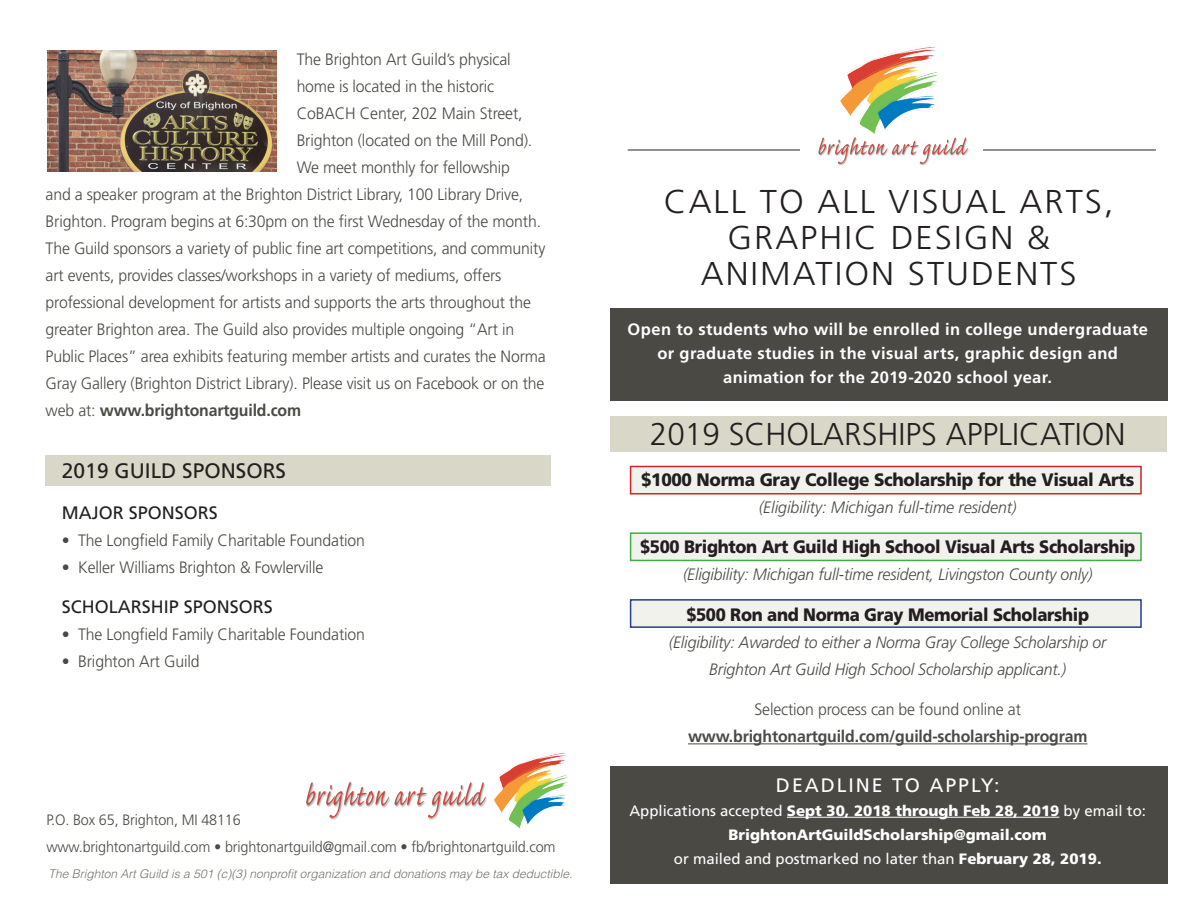
<style>
.page{position:relative;width:1188px;height:918px;background:#fff}
.page>*{position:absolute;margin:0;border:0;box-sizing:border-box;transform-origin:0 0}
.t1{font:300 33px/36px "Frutiger";letter-spacing:.06em;color:#231f20;text-align:center;scale:1.04 1}
.t2{font:300 31.5px "Frutiger";color:#231f20}
.t3{font:21px "Frutiger";color:#231f20}
.t4{font:19.5px "Frutiger";letter-spacing:.1em;color:#fff}
.t5{font:900 18px "Frutiger";letter-spacing:-.02em;color:#231f20;scale:.92 1}
.t6{font:900 18px "Frutiger";letter-spacing:-.02em;color:#231f20;scale:.95 1}
.t7{font:18px "Frutiger";color:#231f20}
.t8{font:300 16.5px "Frutiger";letter-spacing:-.01em;color:#4a4944;scale:.96 1}
.t9{font:italic 300 16.5px/27px "Frutiger";letter-spacing:-.01em;color:#4a4944;text-align:center;scale:.96 1}
.t10{font:700 16.5px/24px "Frutiger";letter-spacing:.02em;color:#fff;text-align:center}
.t11{font:700 16.5px/27px "Frutiger";letter-spacing:-.01em;color:#4a4944;text-align:center;scale:.96 1}
.t12{font:900 15px/24px "Frutiger";color:#fff;text-align:center}
.t13{font:300 15px "Frutiger";letter-spacing:-.01em;color:#4a4944;scale:.96 1}
.t14{font:italic 300 12px "Helvetica";color:#73736e}
.s1{font-weight:300}
.s2{font-weight:400}
</style>
<div class="page">
<div style="left:610px;top:416px;width:557px;height:35px;background:#d8d7c8"></div>
<img style="left:306px;top:753px;width:262px;height:76px">
<div style="left:610px;top:308px;width:558px;height:92px;background:#4a4944"></div>
<div style="left:610px;top:766px;width:558px;height:117px;background:#4a4944"></div>
<hr style="left:628px;top:150px;width:528px;height:1px;background:#231f20">
<div style="left:801px;top:141px;width:182px;height:17px;background:#fff"></div>
<img style="left:839px;top:47px;width:99px;height:66px">
<img style="left:818px;top:113px;width:151px;height:53px">
<hr style="left:787px;top:817px;width:272px;height:1px;background:#fff">
<div style="left:46px;top:455px;width:505px;height:30px;background:#d8d7c8"></div>
<img style="left:47px;top:51px;width:229px;height:120px">
<div style="left:630px;top:466px;width:512px;height:29px;background:#f2f2ed;border:2px solid #d1232a"></div>
<div style="left:630px;top:532px;width:512px;height:29px;background:#f2f2ed;border:2px solid #40ae49"></div>
<div style="left:630px;top:599px;width:512px;height:29px;background:#f2f2ed;border:2px solid #253f8e"></div>
<hr style="left:688px;top:743px;width:399px;height:1px;background:#4a4944">
<p class="t8" style="left:297px;top:50px;width:225px">The Brighton Art Guild’s physical</p>
<p class="t8" style="left:297px;top:77px;width:207px">home is located in the historic</p>
<p class="t8" style="left:297px;top:104px;width:237px">CoBACH Center, 202 Main Street,</p>
<p class="t8" style="left:297px;top:131px;width:247px">Brighton (located on the Mill Pond).</p>
<p class="t8" style="left:297px;top:158px;width:224px">We meet monthly for fellowship</p>
<p class="t8" style="left:46px;top:185px;width:499px">and a speaker program at the Brighton District Library, 100 Library Drive,</p>
<p class="t8" style="left:46px;top:212px;width:518px">Brighton. Program begins at 6:30pm on the first Wednesday of the month.</p>
<p class="t8" style="left:46px;top:239px;width:522px">The Guild sponsors a variety of public fine art competitions, and community</p>
<p class="t8" style="left:46px;top:266px;width:476px">art events, provides classes/workshops in a variety of mediums, offers</p>
<p class="t8" style="left:46px;top:293px;width:507px">professional development for artists and supports the arts throughout the</p>
<p class="t8" style="left:46px;top:320px;width:490px">greater Brighton area. The Guild also provides multiple ongoing “Art in</p>
<p class="t8" style="left:46px;top:347px;width:523px">Public Places” area exhibits featuring member artists and curates the Norma</p>
<p class="t8" style="left:46px;top:374px;width:521px">Gray Gallery (Brighton District Library). Please visit us on Facebook or on the</p>
<p class="t11" style="left:46px;top:397px;width:268px"><span class="s1">web at:</span> www.brightonartguild.com</p>
<p class="t3" style="left:62px;top:458px;width:226px">2019 GUILD SPONSORS</p>
<p class="t7" style="left:62px;top:502px;width:158px">MAJOR SPONSORS</p>
<p class="t8" style="left:62px;top:531px;width:317px">• The Longfield Family Charitable Foundation</p>
<p class="t8" style="left:62px;top:558px;width:274px">• Keller Williams Brighton &amp; Fowlerville</p>
<p class="t7" style="left:62px;top:596px;width:213px">SCHOLARSHIP SPONSORS</p>
<p class="t8" style="left:62px;top:625px;width:317px">• The Longfield Family Charitable Foundation</p>
<p class="t8" style="left:62px;top:652px;width:145px">• Brighton Art Guild</p>
<p class="t13" style="left:46px;top:812px;width:204px">P.O. Box 65, Brighton, MI 48116</p>
<p class="t13" style="left:46px;top:839px;width:532px">www.brightonartguild.com • brightonartguild@gmail.com • fb/brightonartguild.com</p>
<p class="t14" style="left:48px;top:866px;width:526px">The Brighton Art Guild is a 501 (c)(3) nonprofit organization and donations may be tax deductible.</p>
<p class="t1" style="left:664px;top:184px;width:434px">CALL TO ALL VISUAL ARTS,<br>GRAPHIC DESIGN &amp;<br>ANIMATION STUDENTS</p>
<p class="t10" style="left:628px;top:317px;width:522px">Open to students who will be enrolled in college undergraduate or graduate studies in the visual arts, graphic design and animation for the 2019-2020 school year.</p>
<p class="t2" style="left:650px;top:417px;width:477px">2019 SCHOLARSHIPS APPLICATION</p>
<p class="t6" style="left:641px;top:469px;width:521px">$1000 Norma Gray College Scholarship for the Visual Arts</p>
<p class="t9" style="left:759px;top:493px;width:270px">(Eligibility: Michigan full-time resident)</p>
<p class="t5" style="left:640px;top:536px;width:540px">$500 Brighton Art Guild High School Visual Arts Scholarship</p>
<p class="t9" style="left:683px;top:561px;width:428px">(Eligibility: Michigan full-time resident, Livingston County only)</p>
<p class="t5" style="left:686px;top:604px;width:439px">$500 Ron and Norma Gray Memorial Scholarship</p>
<p class="t9" style="left:669px;top:628px;width:457px">(Eligibility: Awarded to either a Norma Gray College Scholarship or<br>Brighton Art Guild High School Scholarship applicant.)</p>
<p class="t11" style="left:688px;top:696px;width:418px"><span class="s1">Selection process can be found online at </span>www.brightonartguild.com/guild-scholarship-program</p>
<p class="t4" style="left:776px;top:774px;width:225px">DEADLINE TO APPLY:</p>
<p class="t12" style="left:629px;top:798px;width:518px"><span class="s2">Applications accepted</span> Sept 30, 2018 through Feb 28, 2019 <span class="s2">by email to:<br></span>BrightonArtGuildScholarship@gmail.com<br><span class="s2">or mailed and postmarked no later than</span> February 28, 2019.</p>
</div>
